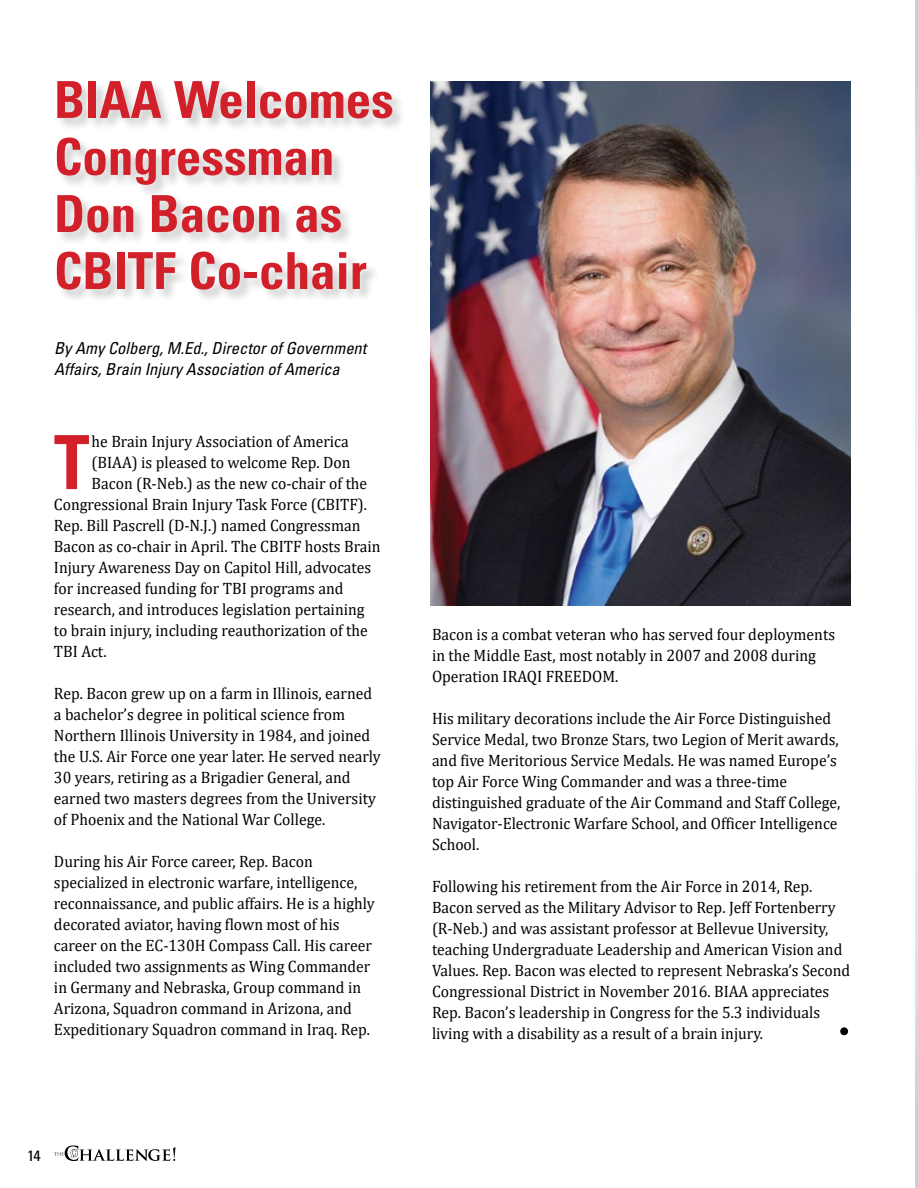
<style>
.page{position:relative;width:918px;height:1188px;background:#fff}
.page>*{position:absolute;margin:0;border:0;box-sizing:border-box;transform-origin:0 0}
.t1{font:700 condensed 74.7px "Univers LT Std";color:#d2202a;scale:.95 1}
.t2{font:700 condensed 51px/57px "Univers LT Std";color:#d2202a}
.t3{font:16.5px/21px "Cambria";color:#000;scale:.95 1}
.t4{font:italic condensed 16.5px/21px "Univers LT Std";color:#000}
.t5{font:condensed 15px "Univers LT Std";color:#000;scale:1.1 1}
</style>
<div class="page">
<svg style="left:916px;top:0;width:2px;height:1188px;background:#dce4e8"></svg>
<svg style="left:54px;top:1145px;width:122px;height:16px"></svg>
<div style="left:56px;top:80px;width:351px;height:224px;background:#000;opacity:.2"></div>
<div style="left:840px;top:1027px;width:8px;height:8px;background:#000;border-radius:50%"></div>
<img style="left:431px;top:81px;width:419px;height:525px">
<h2 class="t2" style="left:54px;top:71px;width:341px">BIAA Welcomes<br>Congressman<br>Don Bacon as<br>CBITF Co-chair</h2>
<p class="t4" style="left:54px;top:337px;width:314px">By Amy Colberg, M.Ed., Director of Government<br>Affairs, Brain Injury Association of America</p>
<h1 class="t1" style="left:54px;top:417px;width:39px">T</h1>
<p class="t3" style="left:92px;top:431px;width:272px">he Brain Injury Association of America</p>
<p class="t3" style="left:92px;top:452px;width:274px">(BIAA) is pleased to welcome Rep. Don</p>
<p class="t3" style="left:92px;top:473px;width:292px">Bacon (R-Neb.) as the new co-chair of the</p>
<p class="t3" style="left:54px;top:494px;width:331px">Congressional Brain Injury Task Force (CBITF).</p>
<p class="t3" style="left:54px;top:515px;width:324px">Rep. Bill Pascrell (D-N.J.) named Congressman</p>
<p class="t3" style="left:54px;top:536px;width:345px">Bacon as co-chair in April. The CBITF hosts Brain</p>
<p class="t3" style="left:54px;top:557px;width:335px">Injury Awareness Day on Capitol Hill, advocates</p>
<p class="t3" style="left:54px;top:578px;width:306px">for increased funding for TBI programs and</p>
<p class="t3" style="left:54px;top:599px;width:328px">research, and introduces legislation pertaining</p>
<p class="t3" style="left:54px;top:620px;width:332px">to brain injury, including reauthorization of the</p>
<p class="t3" style="left:54px;top:641px;width:57px">TBI Act.</p>
<p class="t3" style="left:54px;top:683px;width:345px">Rep. Bacon grew up on a farm in Illinois, earned a bachelor’s degree in political science from Northern Illinois University in 1984, and joined the U.S. Air Force one year later. He served nearly 30 years, retiring as a Brigadier General, and earned two masters degrees from the University of Phoenix and the National War College.</p>
<p class="t3" style="left:54px;top:851px;width:339px">During his Air Force career, Rep. Bacon specialized in electronic warfare, intelligence, reconnaissance, and public affairs. He is a highly decorated aviator, having flown most of his career on the EC-130H Compass Call. His career included two assignments as Wing Commander in Germany and Nebraska, Group command in Arizona, Squadron command in Arizona, and Expeditionary Squadron command in Iraq. Rep.</p>
<p class="t3" style="left:432px;top:623px;width:426px">Bacon is a combat veteran who has served four deployments in the Middle East, most notably in 2007 and 2008 during<br>Operation IRAQI FREEDOM.</p>
<p class="t3" style="left:432px;top:707px;width:432px">His military decorations include the Air Force Distinguished Service Medal, two Bronze Stars, two Legion of Merit awards, and five Meritorious Service Medals. He was named Europe’s top Air Force Wing Commander and was a three-time distinguished graduate of the Air Command and Staff College, Navigator-Electronic Warfare School, and Officer Intelligence School.</p>
<p class="t3" style="left:432px;top:875px;width:442px">Following his retirement from the Air Force in 2014, Rep.<br>Bacon served as the Military Advisor to Rep. Jeff Fortenberry (R-Neb.) and was assistant professor at Bellevue University, teaching Undergraduate Leadership and American Vision and Values. Rep. Bacon was elected to represent Nebraska’s Second Congressional District in November 2016. BIAA appreciates Rep. Bacon’s leadership in Congress for the 5.3 individuals living with a disability as a result of a brain injury.</p>
<p class="t5" style="left:27px;top:1146px;width:14px">14</p>
</div>
